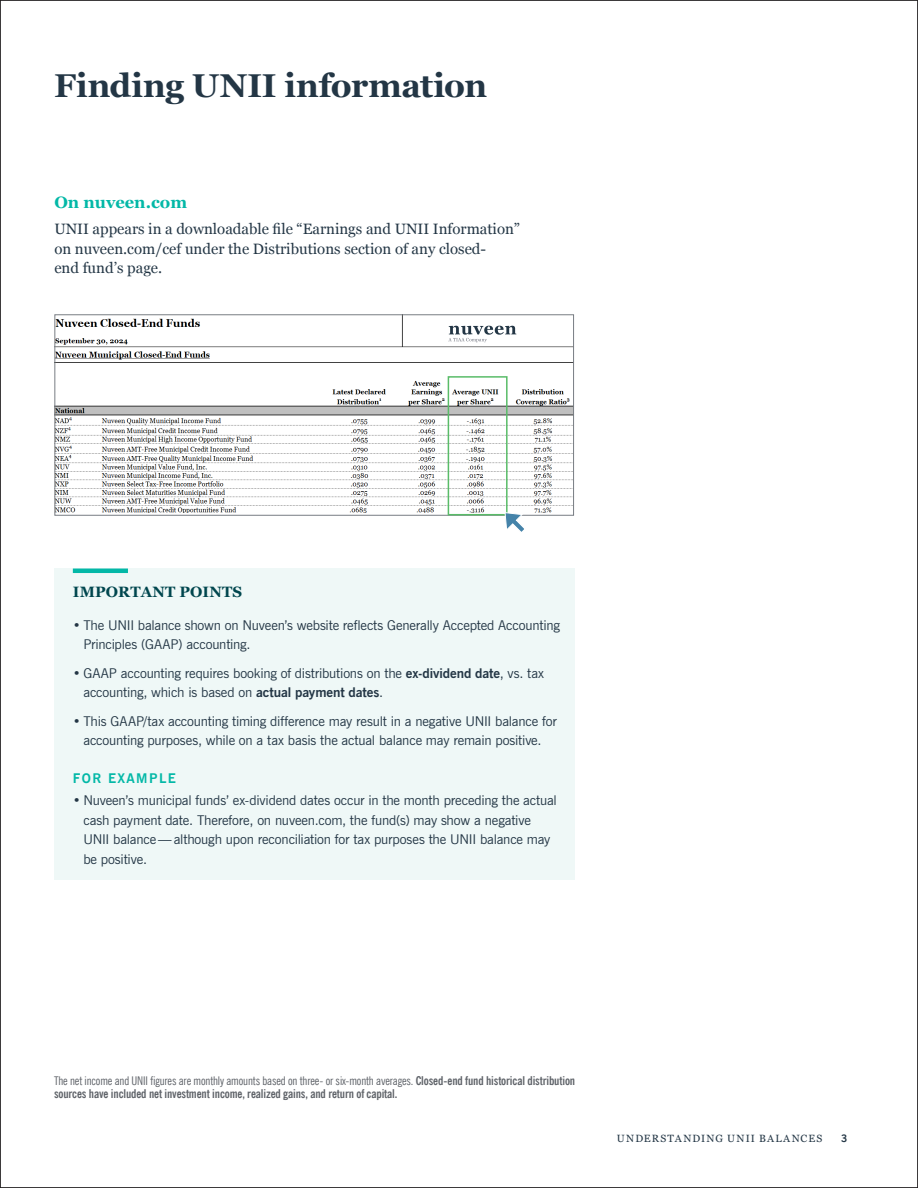
<style>
.page{position:relative;width:918px;height:1188px;background:#fff}
.page>*{position:absolute;margin:0;border:0;box-sizing:border-box;transform-origin:0 0}
._3_Headline_Inside{font:700 33px "Georgia";letter-spacing:-.005em;color:#233645}
.Subhead_2{font:700 16.5px "Georgia";color:#03b8a7}
.Body{font:15px/19.5px "Georgia";color:#233645}
.Subhead_1{font:700 15px "Georgia";letter-spacing:.01em;color:#00464e}
.t1{font:13.5px/19.5px "News Gothic BT";letter-spacing:-.015em;color:#233645}
.Call_out_defs{font:700 13.5px "News Gothic BT";letter-spacing:.1em;color:#03b8a7}
._8_pt_disclosure{font:700 condensed 12px/12.8px "News Gothic BT";letter-spacing:-.01em;color:#5f6369}
.t2{font:10.5px "Georgia";letter-spacing:.11em;color:#233645}
.t3{font:700 10.5px "News Gothic BT";color:#233645}
.s1{font-weight:700}
.s2{font-weight:400}
</style>
<div class="page">
<img style="left:55px;top:314px;width:519px;height:199px">
<div style="left:55px;top:568px;width:520px;height:312px;background:#eff8f7"></div>
<hr style="left:73px;top:569px;width:55px;height:4px;background:#03b8a7">
<div style="left:448px;top:376px;width:60px;height:139px;border:2px solid #59bc68"></div>
<svg style="left:505px;top:512px;width:20px;height:20px"></svg>
<div style="left:429px;top:318px;width:107px;height:26px;background:#fff"></div>
<svg style="left:448px;top:326px;width:68px;height:16px"></svg>
<p class="_3_Headline_Inside" style="left:54px;top:61px;width:435px">Finding UNII information</p>
<p class="Subhead_2" style="left:54px;top:190px;width:134px">On nuveen.com</p>
<p class="Body" style="left:54px;top:219px;width:467px">UNII appears in a downloadable file “Earnings and UNII Information” on nuveen.com/cef under the Distributions section of any closed-<br>end fund’s page.</p>
<p class="Subhead_1" style="left:73px;top:580px;width:171px">IMPORTANT POINTS</p>
<p class="t1" style="left:83px;top:615px;width:478px;text-indent:-10px">• The UNII balance shown on Nuveen’s website reflects Generally Accepted Accounting<br>Principles (GAAP) accounting.</p>
<p class="t1" style="left:83px;top:663px;width:462px;text-indent:-10px">• GAAP accounting requires booking of distributions on the <span class="s1">ex-dividend date</span>, vs. tax accounting, which is based on <span class="s1">actual payment dates</span>.</p>
<p class="t1" style="left:73px;top:711px;width:485px;text-align:center">• This GAAP/tax accounting timing difference may result in a negative UNII balance for accounting purposes, while on a tax basis the actual balance may remain positive.</p>
<p class="Call_out_defs" style="left:73px;top:770px;width:105px">FOR EXAMPLE</p>
<p class="t1" style="left:83px;top:791px;width:475px;text-indent:-10px">• Nuveen’s municipal funds’ ex-dividend dates occur in the month preceding the actual cash payment date. Therefore, on nuveen.com, the fund(s) may show a negative UNII balance — although upon reconciliation for tax purposes the UNII balance may be positive.</p>
<p class="_8_pt_disclosure" style="left:54px;top:1074px;width:523px"><span class="s2">The net income and UNII figures are monthly amounts based on three- or six-month averages.</span> Closed-end fund historical distribution sources have included net investment income, realized gains, and return of capital.</p>
<p class="t2" style="left:617px;top:1131px;width:207px">UNDERSTANDING UNII BALANCES</p>
<p class="t3" style="left:841px;top:1132px;width:8px">3</p>
</div>
